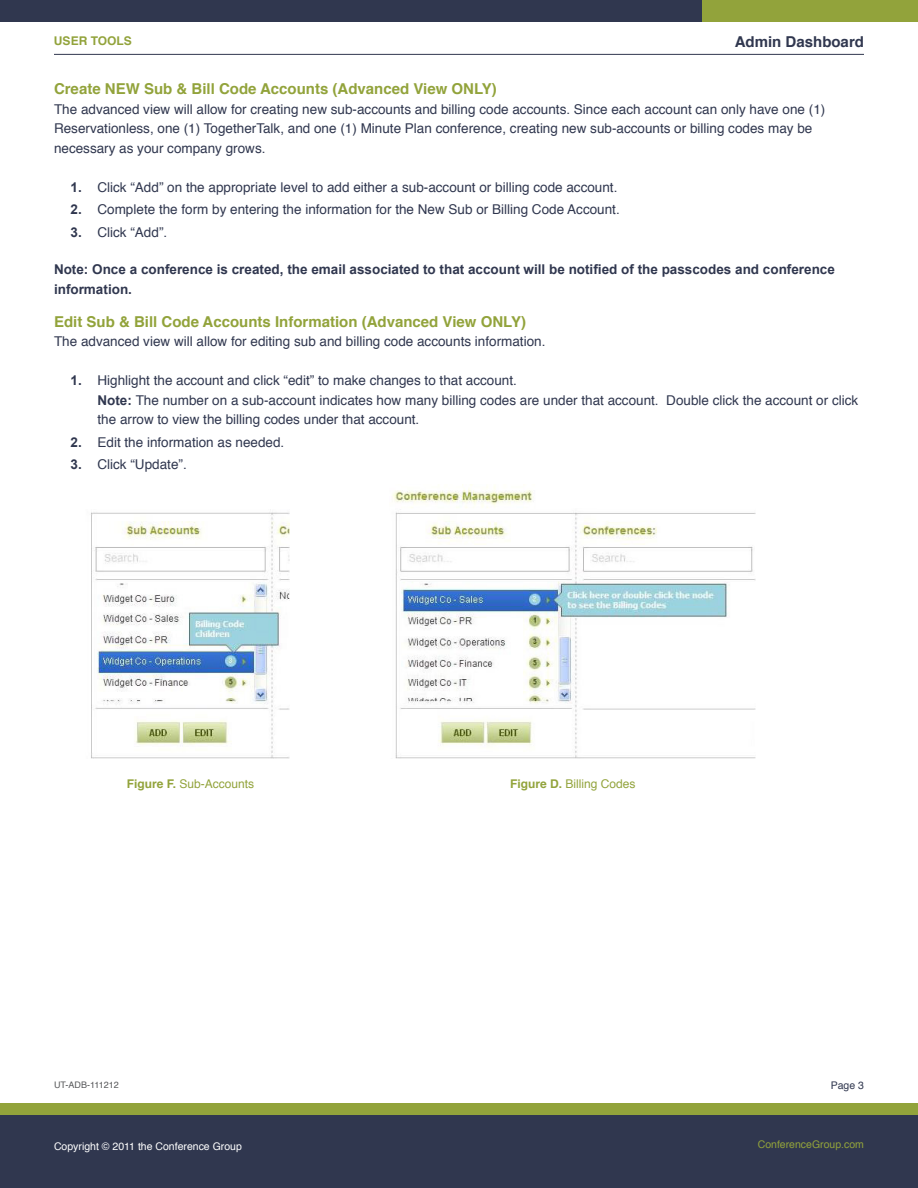
<style>
.page{position:relative;width:918px;height:1188px;background:#fff}
.page>*{position:absolute;margin:0;border:0;box-sizing:border-box;transform-origin:0 0}
.t1{font:700 15px "Helvetica";color:#92a33b}
.t2{font:700 15px "Helvetica";color:#30374f}
.normal_parag{font:13.5px/19.5px "Helvetica";color:#30374f}
.normal_parag-2{font:700 13.5px/19.5px "Arial";color:#30374f}
.normal_parag-3{font:12px "Helvetica";color:#92a33b}
.t3{font:700 12px "Helvetica";color:#92a33b}
.t4{font:10.5px "Helvetica";color:#fff}
.t5{font:10.5px "Helvetica";color:#92a33b}
.t6{font:10.5px "Helvetica";color:#30374f}
.t7{font:9px "Helvetica";color:#57585a}
.s1{font-family:"Arial";font-weight:700}
.s2{font-weight:700}
</style>
<div class="page">
<hr style="left:54px;top:54px;width:810px;height:1px;background:#30374f">
<div style="left:0;top:0;width:918px;height:22px;background:#30374f"></div>
<div style="left:702px;top:0;width:216px;height:22px;background:#92a33b"></div>
<div style="left:0;top:1114px;width:918px;height:74px;background:#30374f"></div>
<div style="left:0;top:1103px;width:918px;height:11px;background:#92a33b"></div>
<img style="left:91px;top:512px;width:198px;height:246px">
<img style="left:392px;top:484px;width:364px;height:274px">
<p class="t3" style="left:54px;top:31px;width:79px">USER TOOLS</p>
<p class="t2" style="left:735px;top:29px;width:131px">Admin Dashboard</p>
<p class="t1" style="left:54px;top:77px;width:444px">Create NEW Sub &amp; Bill Code Accounts (Advanced View ONLY)</p>
<p class="normal_parag" style="left:54px;top:99px;width:773px">The advanced view will allow for creating new sub-accounts and billing code accounts. Since each account can only have one (1)<br>Reservationless, one (1) TogetherTalk, and one (1) Minute Plan conference, creating new sub-accounts or billing codes may be necessary as your company grows.</p>
<p class="normal_parag" style="left:70px;top:177px;width:548px"><span class="s1">1.</span> Click “Add” on the appropriate level to add either a sub-account or billing code account.</p>
<p class="normal_parag" style="left:70px;top:200px;width:551px"><span class="s1">2.</span> Complete the form by entering the information for the New Sub or Billing Code Account.</p>
<p class="normal_parag" style="left:70px;top:222px;width:98px"><span class="s1">3.</span> Click “Add”.</p>
<p class="normal_parag-2" style="left:54px;top:260px;width:782px">Note: Once a conference is created, the email associated to that account will be notified of the passcodes and conference information.</p>
<p class="t1" style="left:54px;top:309px;width:474px">Edit Sub &amp; Bill Code Accounts Information (Advanced View ONLY)</p>
<p class="normal_parag" style="left:54px;top:332px;width:493px">The advanced view will allow for editing sub and billing code accounts information.</p>
<p class="normal_parag" style="left:98px;top:371px;width:762px;text-indent:-27px"><span class="s1">1.</span> Highlight the account and click “edit” to make changes to that account.<br><span class="s1">Note:</span> The number on a sub-account indicates how many billing codes are under that account. Double click the account or click the arrow to view the billing codes under that account.</p>
<p class="normal_parag" style="left:70px;top:432px;width:215px"><span class="s1">2.</span> Edit the information as needed.</p>
<p class="normal_parag" style="left:70px;top:455px;width:118px"><span class="s1">3.</span> Click “Update”.</p>
<p class="normal_parag-3" style="left:127px;top:774px;width:129px"><span class="s2">Figure F.</span> Sub-Accounts</p>
<p class="normal_parag-3" style="left:510px;top:774px;width:127px"><span class="s2">Figure D.</span> Billing Codes</p>
<p class="t7" style="left:54px;top:1078px;width:66px">UT-ADB-111212</p>
<p class="t6" style="left:831px;top:1077px;width:35px">Page 3</p>
<p class="t4" style="left:54px;top:1138px;width:189px">Copyright © 2011 the Conference Group</p>
<p class="t5" style="left:758px;top:1136px;width:108px">ConferenceGroup.com</p>
</div>
